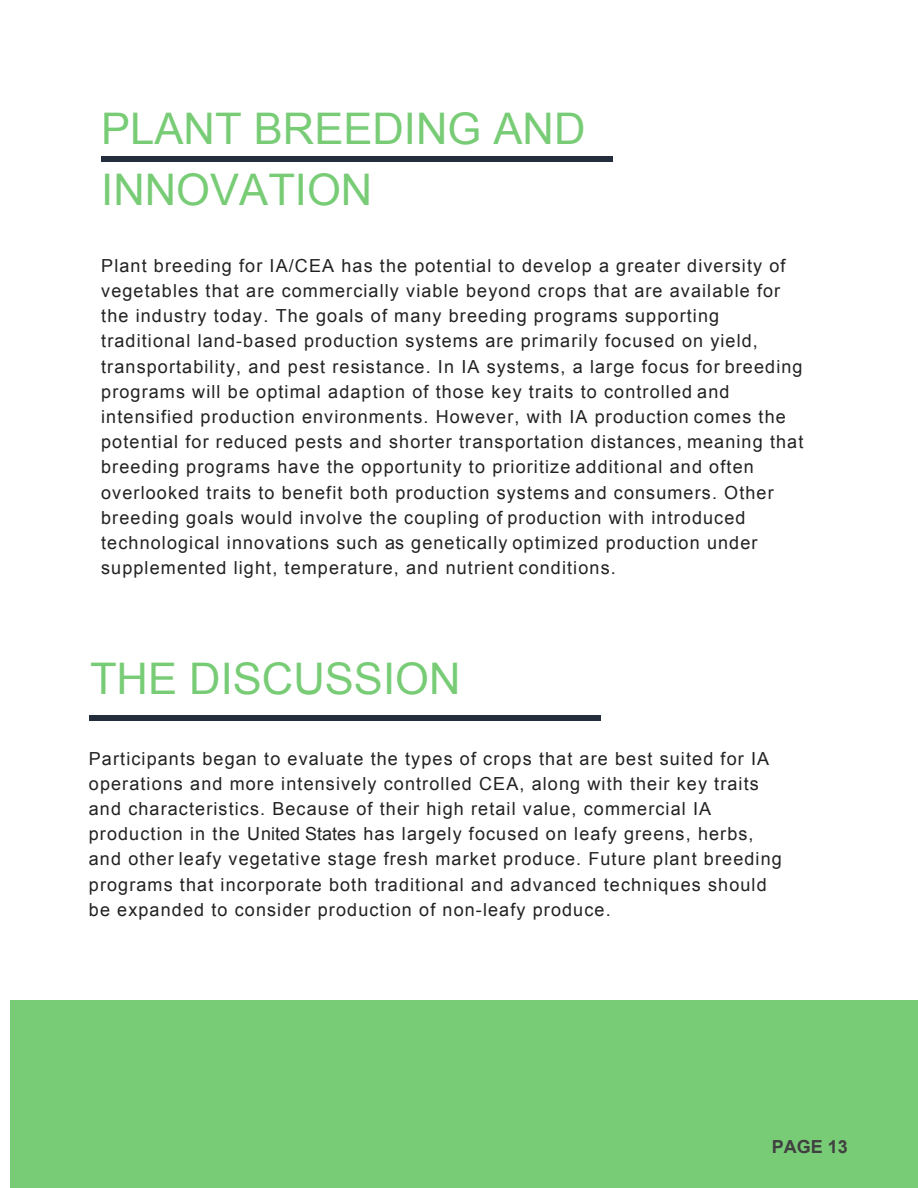
<style>
.page{position:relative;width:918px;height:1188px;background:#fff}
.page>*{position:absolute;margin:0;border:0;box-sizing:border-box;transform-origin:0 0}
.t1{font:43.65px "Arial";color:#78cc76}
.t2{font:18px/25.2px "Arial";letter-spacing:.06em;color:#222}
.t3{font:700 18px "Arial";color:#404040}
</style>
<div class="page">
<div style="left:10px;top:1000px;width:908px;height:188px;background:#78cc76"></div>
<div style="left:89px;top:716px;width:512px;height:5px;background:#242d3c"></div>
<div style="left:101px;top:156px;width:512px;height:6px;background:#242d3c"></div>
<p class="t1" style="left:101px;top:100px;width:486px">PLANT BREEDING AND</p>
<h1 class="t1" style="left:101px;top:161px;width:273px">INNOVATION</h1>
<p class="t2" style="left:101px;top:253px;width:704px">Plant breeding for IA/CEA has the potential to develop a greater diversity of vegetables that are commercially viable beyond crops that are available for the industry today. The goals of many breeding programs supporting traditional land-based production systems are primarily focused on yield, transportability, and pest resistance. In IA systems, a large focus for breeding programs will be optimal adaption of those key traits to controlled and intensified production environments. However, with IA production comes the potential for reduced pests and shorter transportation distances, meaning that breeding programs have the opportunity to prioritize additional and often overlooked traits to benefit both production systems and consumers. Other breeding goals would involve the coupling of production with introduced technological innovations such as genetically optimized production under supplemented light, temperature, and nutrient conditions.</p>
<h1 class="t1" style="left:90px;top:650px;width:372px">THE DISCUSSION</h1>
<p class="t2" style="left:89px;top:746px;width:695px">Participants began to evaluate the types of crops that are best suited for IA operations and more intensively controlled CEA, along with their key traits and characteristics. Because of their high retail value, commercial IA production in the United States has largely focused on leafy greens, herbs, and other leafy vegetative stage fresh market produce. Future plant breeding programs that incorporate both traditional and advanced techniques should be expanded to consider production of non-leafy produce.</p>
<p class="t3" style="left:772px;top:1135px;width:78px">PAGE 13</p>
</div>
